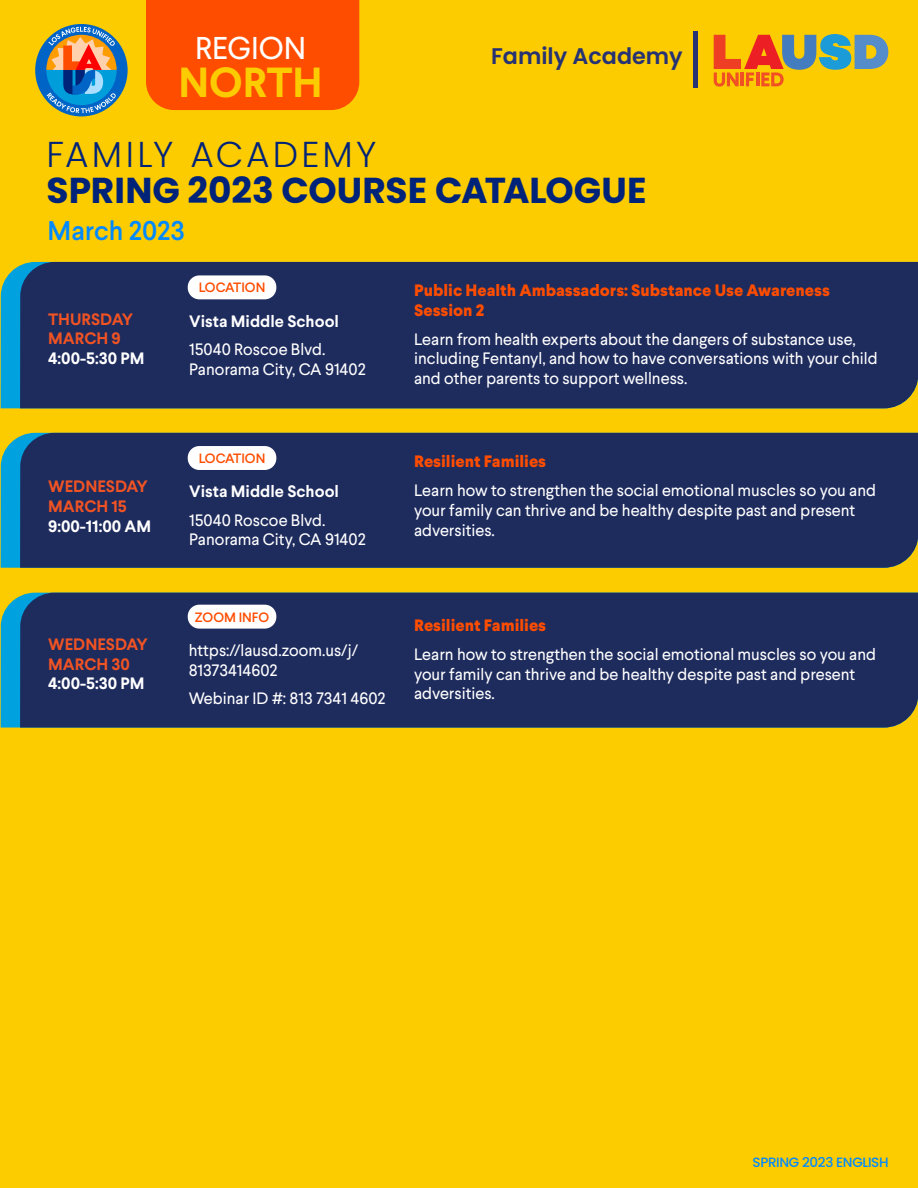
<style>
.page{position:relative;width:918px;height:1188px;background:#fccc00}
.page>*{position:absolute;margin:0;border:0;box-sizing:border-box;transform-origin:0 0}
.t1{font:700 42px "Larsseit";color:#fccc00}
.t2{font:700 36px "Poppins";color:#00237a}
.t3{font:300 36px "Poppins";letter-spacing:.09em;color:#00237a}
.t4{font:31.5px "Larsseit";color:#fff}
.t5{font:500 27px "Larsseit";color:#0089ff}
.t6{font:600 22.65px "Poppins";color:#263273}
.t7{font:16.5px/19.8px "Larsseit";color:#fff}
.t8{font:800 16.5px/19.8px "Larsseit";color:#ff4d00}
.t9{font:700 16.5px "Larsseit";color:#fff}
.t10{font:700 16.5px/19.8px "Larsseit";color:#f05323}
.t11{font:500 13.5px "Larsseit";color:#ff4d00}
.t12{font:500 13.5px "Poppins";letter-spacing:-.025em;color:#0089ff}
</style>
<div class="page">
<div style="left:146px;top:0;width:213px;height:110px;background:#ff4d00"></div>
<svg style="left:714px;top:34px;width:174px;height:53px"></svg>
<hr style="left:694px;top:32px;width:4px;height:56px;background:#263273">
<div style="left:35px;top:24px;width:93px;height:92px;background:#0064c7;border-radius:50%"></div>
<svg style="left:46px;top:27px;width:71px;height:86px"></svg>
<div style="left:1px;top:265px;width:19px;height:143px;background:#00a1df"></div>
<div style="left:20px;top:262px;width:898px;height:146px;background:#1e2b5d"></div>
<svg style="left:1px;top:436px;width:19px;height:132px;fill:#00a1df"></svg>
<div style="left:20px;top:433px;width:898px;height:135px;background:#1e2b5d"></div>
<svg style="left:1px;top:596px;width:19px;height:132px;fill:#00a1df"></svg>
<div style="left:20px;top:593px;width:898px;height:135px;background:#1e2b5d"></div>
<div style="left:188px;top:605px;width:88px;height:24px;background:#fff;border-radius:12px"></div>
<div style="left:188px;top:446px;width:88px;height:24px;background:#fff;border-radius:12px"></div>
<div style="left:188px;top:275px;width:88px;height:24px;background:#fff;border-radius:12px"></div>
<h3 class="t4" style="left:195px;top:28px;width:113px">REGION</h3>
<h3 class="t6" style="left:491px;top:43px;width:193px">Family Academy</h3>
<h1 class="t1" style="left:179px;top:55px;width:146px">NORTH</h1>
<h2 class="t3" style="left:46px;top:134px;width:331px">FAMILY ACADEMY</h2>
<h2 class="t2" style="left:46px;top:170px;width:602px">SPRING 2023 COURSE CATALOGUE</h2>
<h3 class="t5" style="left:48px;top:213px;width:139px">March 2023</h3>
<p class="t10" style="left:48px;top:309px;width:86px">THURSDAY<br>MARCH 9</p>
<p class="t9" style="left:48px;top:347px;width:98px">4:00-5:30 PM</p>
<p class="t10" style="left:48px;top:477px;width:101px">WEDNESDAY<br>MARCH 15</p>
<p class="t9" style="left:48px;top:516px;width:104px">9:00-11:00 AM</p>
<p class="t10" style="left:48px;top:634px;width:101px">WEDNESDAY<br>MARCH 30</p>
<p class="t9" style="left:48px;top:673px;width:98px">4:00-5:30 PM</p>
<p class="t11" style="left:199px;top:279px;width:68px">LOCATION</p>
<p class="t9" style="left:189px;top:310px;width:151px">Vista Middle School</p>
<p class="t7" style="left:189px;top:340px;width:178px">15040 Roscoe Blvd.<br>Panorama City, CA 91402</p>
<p class="t11" style="left:199px;top:449px;width:68px">LOCATION</p>
<p class="t9" style="left:189px;top:481px;width:151px">Vista Middle School</p>
<p class="t7" style="left:189px;top:510px;width:178px">15040 Roscoe Blvd.<br>Panorama City, CA 91402</p>
<p class="t11" style="left:195px;top:608px;width:76px">ZOOM INFO</p>
<p class="t7" style="left:189px;top:641px;width:171px">https://lausd.zoom.us/j/<br>81373414602</p>
<p class="t7" style="left:189px;top:688px;width:198px">Webinar ID #: 813 7341 4602</p>
<p class="t8" style="left:414px;top:280px;width:417px">Public Health Ambassadors: Substance Use Awareness<br>Session 2</p>
<p class="t7" style="left:414px;top:329px;width:465px">Learn from health experts about the dangers of substance use, including Fentanyl, and how to have conversations with your child and other parents to support wellness.</p>
<p class="t8" style="left:414px;top:452px;width:134px">Resilient Families</p>
<p class="t7" style="left:414px;top:480px;width:463px">Learn how to strengthen the social emotional muscles so you and your family can thrive and be healthy despite past and present adversities.</p>
<p class="t8" style="left:414px;top:616px;width:134px">Resilient Families</p>
<p class="t7" style="left:414px;top:644px;width:463px">Learn how to strengthen the social emotional muscles so you and your family can thrive and be healthy despite past and present adversities.</p>
<p class="t12" style="left:753px;top:1155px;width:138px">SPRING 2023 ENGLISH</p>
</div>
